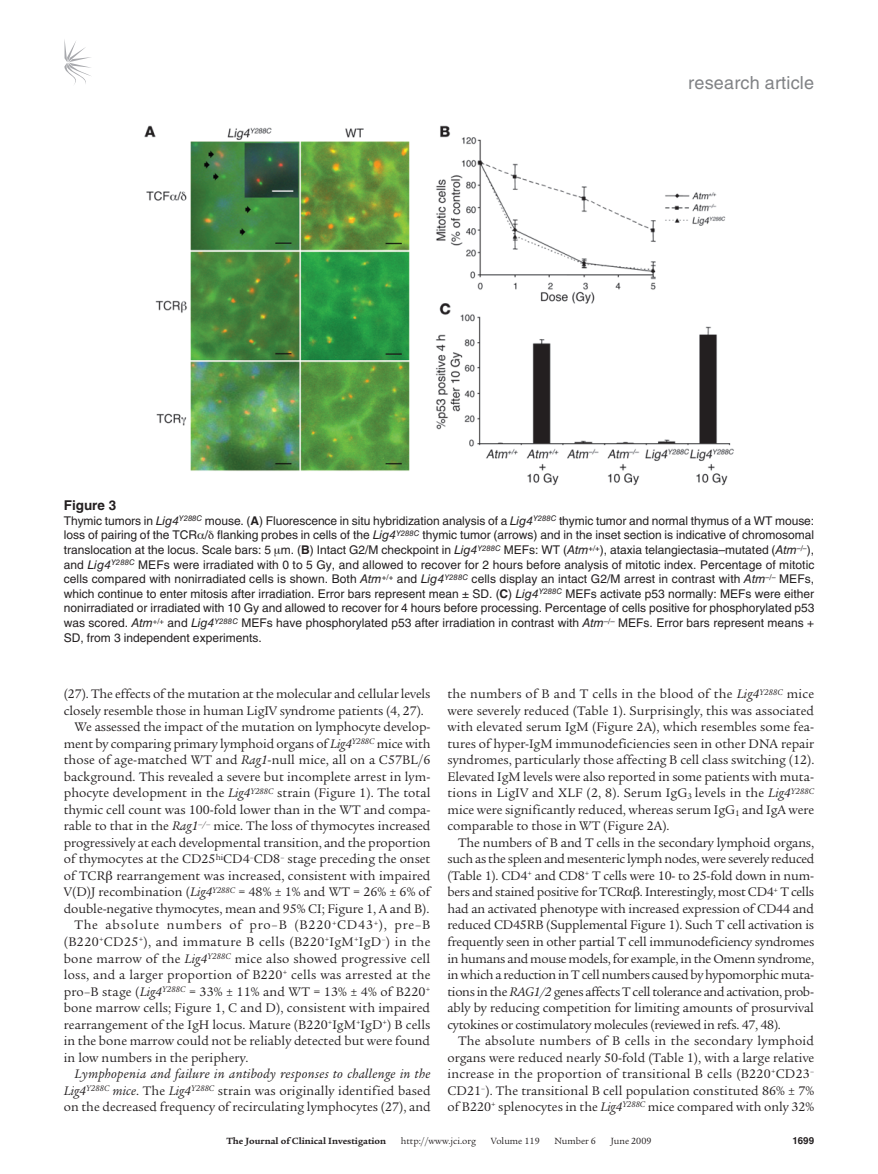
<style>
.page{position:relative;width:878px;height:1174px;background:#fff}
.page>*{position:absolute;margin:0;border:0;box-sizing:border-box;transform-origin:0 0}
.t1{font:18px "Helvetica LT Std";letter-spacing:.01em;color:#808285}
.t2{font:13.5px/16.5px "Legacy Serif Std";color:#231f20;text-align:justify}
.t3{font:13.5px "Legacy Serif Std";letter-spacing:.025em;color:#231f20}
.t4{font:13.5px "Legacy Serif Std";letter-spacing:.06em;color:#231f20}
.t5{font:700 13.5px "Helvetica LT Std";color:#231f20}
.t6{font:12px/14.7px "Helvetica LT Std";color:#231f20;text-align:justify}
.t7{font:9.75px "Legacy Serif Std";color:#231f20}
.t8{font:700 9.75px "Legacy Serif Std";color:#231f20}
.t9{font:700 9.75px "Helvetica LT Std";color:#231f20}
.s1{font-style:italic}
.s2{font-weight:700}
</style>
<div class="page">
<svg style="left:64px;top:39px;width:27px;height:45px"></svg>
<img style="left:144px;top:125px;width:590px;height:361px">
<h1 class="t1" style="left:688px;top:72px;width:127px">research article</h1>
<p class="t5" style="left:64px;top:497px;width:54px">Figure 3</p>
<p class="t6" style="left:64px;top:513px;width:752px">Thymic tumors in <span class="s1">Lig4</span><sup>Y288C</sup> mouse. (<span class="s2">A</span>) Fluorescence in situ hybridization analysis of a <span class="s1">Lig4</span><sup>Y288C</sup> thymic tumor and normal thymus of a WT mouse: loss of pairing of the TCR / flanking probes in cells of the <span class="s1">Lig4</span><sup>Y288C</sup> thymic tumor (arrows) and in the inset section is indicative of chromosomal translocation at the locus. Scale bars: 5 m. (<span class="s2">B</span>) Intact G2/M checkpoint in <span class="s1">Lig4</span><sup>Y288C</sup> MEFs: WT (<span class="s1">Atm</span><sup>+/+</sup>), ataxia telangiectasia–mutated (<span class="s1">Atm</span><sup>–/–</sup>), and <span class="s1">Lig4</span><sup>Y288C</sup> MEFs were irradiated with 0 to 5 Gy, and allowed to recover for 2 hours before analysis of mitotic index. Percentage of mitotic cells compared with nonirradiated cells is shown. Both <span class="s1">Atm</span><sup>+/+</sup> and <span class="s1">Lig4</span><sup>Y288C</sup> cells display an intact G2/M arrest in contrast with <span class="s1">Atm</span><sup>–/–</sup> MEFs, which continue to enter mitosis after irradiation. Error bars represent mean ± SD. (<span class="s2">C</span>) <span class="s1">Lig4</span><sup>Y288C</sup> MEFs activate p53 normally: MEFs were either nonirradiated or irradiated with 10 Gy and allowed to recover for 4 hours before processing. Percentage of cells positive for phosphorylated p53 was scored. <span class="s1">Atm</span><sup>+/+</sup> and <span class="s1">Lig4</span><sup>Y288C</sup> MEFs have phosphorylated p53 after irradiation in contrast with <span class="s1">Atm</span><sup>–/–</sup> MEFs. Error bars represent means + SD, from 3 independent experiments.</p>
<p class="t2" style="left:64px;top:686px;width:368px">(27). The effects of the mutation at the molecular and cellular levels</p>
<p class="t2" style="left:64px;top:702px;width:361px">closely resemble those in human LigIV syndrome patients (4, 27).</p>
<p class="t2" style="left:74px;top:719px;width:357px">We assessed the impact of the mutation on lymphocyte develop-</p>
<p class="t2" style="left:64px;top:735px;width:368px">ment by comparing primary lymphoid organs of <span class="s1">Lig4</span><sup>Y288C</sup> mice with</p>
<p class="t2" style="left:64px;top:752px;width:368px">those of age-matched WT and <span class="s1">Rag1</span>-null mice, all on a C57BL/6</p>
<p class="t2" style="left:64px;top:768px;width:368px">background. This revealed a severe but incomplete arrest in lym-</p>
<p class="t2" style="left:64px;top:785px;width:368px">phocyte development in the <span class="s1">Lig4</span><sup>Y288C</sup> strain (Figure 1). The total</p>
<p class="t2" style="left:64px;top:801px;width:368px">thymic cell count was 100-fold lower than in the WT and compa-</p>
<p class="t2" style="left:64px;top:818px;width:368px">rable to that in the <span class="s1">Rag1</span><sup>–/–</sup> mice. The loss of thymocytes increased</p>
<p class="t2" style="left:64px;top:834px;width:368px">progressively at each developmental transition, and the proportion</p>
<p class="t2" style="left:64px;top:851px;width:368px">of thymocytes at the CD25<sup>hi</sup>CD4<sup>–</sup>CD8<sup>–</sup> stage preceding the onset</p>
<p class="t2" style="left:64px;top:867px;width:368px">of TCR rearrangement was increased, consistent with impaired</p>
<p class="t2" style="left:64px;top:884px;width:368px">V(D)J recombination (<span class="s1">Lig4</span><sup>Y288C</sup> = 48% ± 1% and WT = 26% ± 6% of</p>
<p class="t2" style="left:64px;top:900px;width:367px">double-negative thymocytes, mean and 95% CI; Figure 1, A and B).</p>
<p class="t4" style="left:74px;top:917px;width:357px">The absolute numbers of pro–B (B220<sup>+</sup>CD43<sup>+</sup>), pre–B</p>
<p class="t3" style="left:64px;top:934px;width:368px">(B220<sup>+</sup>CD25<sup>+</sup>), and immature B cells (B220<sup>+</sup>IgM<sup>+</sup>IgD<sup>–</sup>) in the</p>
<p class="t2" style="left:64px;top:950px;width:368px">bone marrow of the <span class="s1">Lig4</span><sup>Y288C</sup> mice also showed progressive cell</p>
<p class="t2" style="left:64px;top:966px;width:368px">loss, and a larger proportion of B220<sup>+</sup> cells was arrested at the</p>
<p class="t2" style="left:64px;top:983px;width:368px">pro–B stage (<span class="s1">Lig4</span><sup>Y288C</sup> = 33% ± 11% and WT = 13% ± 4% of B220<sup>+</sup></p>
<p class="t2" style="left:64px;top:999px;width:368px">bone marrow cells; Figure 1, C and D), consistent with impaired</p>
<p class="t2" style="left:64px;top:1016px;width:368px">rearrangement of the IgH locus. Mature (B220<sup>+</sup>IgM<sup>+</sup>IgD<sup>+</sup>) B cells</p>
<p class="t2" style="left:64px;top:1032px;width:368px">in the bone marrow could not be reliably detected but were found</p>
<p class="t2" style="left:64px;top:1049px;width:186px">in low numbers in the periphery.</p>
<p class="t2" style="left:64px;top:1065px;width:368px;text-indent:11px"><span class="s1">Lymphopenia and failure in antibody responses to challenge in the Lig4</span><sup>Y288C</sup> <span class="s1">mice</span>. The <span class="s1">Lig4</span><sup>Y288C</sup> strain was originally identified based on the decreased frequency of recirculating lymphocytes (27), and</p>
<p class="t2" style="left:447px;top:686px;width:368px">the numbers of B and T cells in the blood of the <span class="s1">Lig4</span><sup>Y288C</sup> mice were severely reduced (Table 1). Surprisingly, this was associated with elevated serum IgM (Figure 2A), which resembles some fea&shy;tures of hyper-IgM immunodeficiencies seen in other DNA repair syndromes, particularly those affecting B cell class switching (12).<br>Elevated IgM levels were also reported in some patients with muta&shy;tions in LigIV and XLF (2, 8). Serum IgG<sub>3</sub> levels in the <span class="s1">Lig4</span><sup>Y288C </sup>mice were significantly reduced, whereas serum IgG<sub>1</sub> and IgA were comparable to those in WT (Figure 2A).</p>
<p class="t2" style="left:447px;top:834px;width:368px;text-indent:11px">The numbers of B and T cells in the secondary lymphoid organs, such as the spleen and mesenteric lymph nodes, were severely reduced (Table 1). CD4<sup>+</sup> and CD8<sup>+</sup> T cells were 10- to 25-fold down in num&shy;bers and stained positive for TCR . Interestingly, most CD4<sup>+</sup> T cells had an activated phenotype with increased expression of CD44 and reduced CD45RB (Supplemental Figure 1). Such T cell activation is frequently seen in other partial T cell immunodeficiency syndromes in humans and mouse models, for example, in the Omenn syndrome, in which a reduction in T cell numbers caused by hypomorphic muta&shy;tions in the <span class="s1">RAG1/2</span> genes affects T cell tolerance and activation, prob&shy;ably by reducing competition for limiting amounts of prosurvival cytokines or costimulatory molecules (reviewed in refs. 47, 48).</p>
<p class="t2" style="left:447px;top:1032px;width:368px;text-indent:11px">The absolute numbers of B cells in the secondary lymphoid organs were reduced nearly 50-fold (Table 1), with a large relative increase in the proportion of transitional B cells (B220<sup>+</sup>CD23<sup>– </sup>CD21<sup>–</sup>). The transitional B cell population constituted 86% ± 7% of B220<sup>+</sup> splenocytes in the <span class="s1">Lig4</span><sup>Y288C</sup> mice compared with only 32%</p>
<p class="t8" style="left:226px;top:1135px;width:161px">The Journal of Clinical Investigation</p>
<p class="t7" style="left:401px;top:1135px;width:77px">http://www.jci.org</p>
<p class="t7" style="left:490px;top:1135px;width:50px">Volume 119</p>
<p class="t7" style="left:554px;top:1135px;width:43px">Number 6</p>
<p class="t7" style="left:610px;top:1135px;width:42px">June 2009</p>
<p class="t9" style="left:792px;top:1134px;width:23px">1699</p>
</div>
